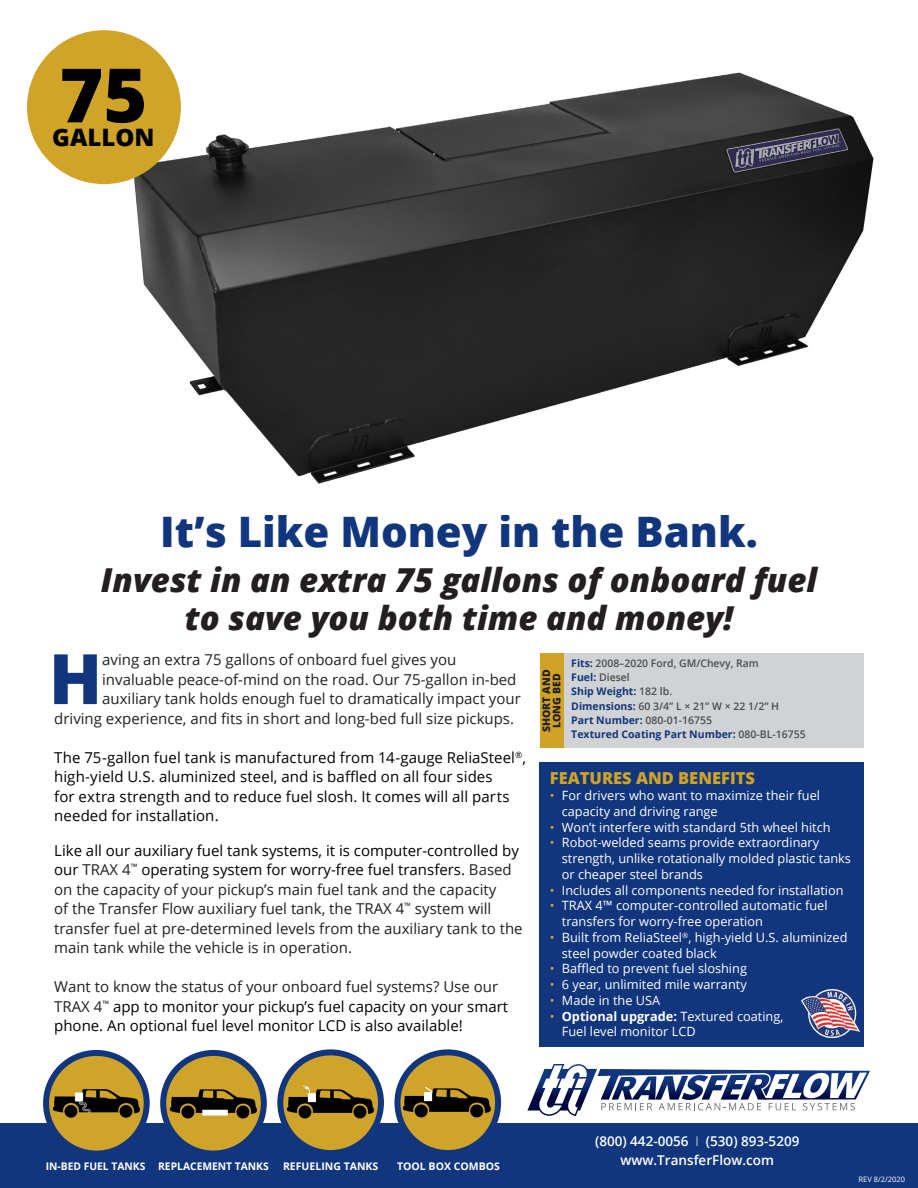
<style>
.page{position:relative;width:918px;height:1188px;background:#fff}
.page>*{position:absolute;margin:0;border:0;box-sizing:border-box;transform-origin:0 0}
.t1{font:800 75px "Open Sans";color:#000}
.t2{font:800 69.6px "Open Sans";color:#11367e}
.t3{font:800 42px "Open Sans";color:#11367e}
.t4{font:italic 800 33px/37.5px "Open Sans";color:#231f20;text-align:center}
.t5{font:800 24px "Open Sans";color:#000}
.t6{font:800 16.5px "Open Sans";color:#d0a328}
.t7{font:15px/19.5px "Open Sans";color:#231f20}
.t8{font:15px/19.5px "Open Sans";color:#000}
.t9{font:600 13.5px/19.5px "Open Sans";color:#fff;text-align:center}
.t10{font:12.75px/15.8px "Open Sans";color:#fff}
.t11{font:600 10.5px/14.2px "Open Sans";color:#4b4c4d}
.t12{font:700 10.5px "Open Sans";color:#fff}
.t13{font:800 10.5px/10.5px "Open Sans";color:#231f20;text-align:center}
.t14{font:7.5px "Open Sans";color:#fff}
.s1{color:#000}
.s2{color:#231f20}
.s3{font-weight:700;color:#11367e}
.s4{color:#d0a328}
.s5{font-weight:700}
.s6{font-weight:300}
</style>
<div class="page">
<div style="left:541px;top:654px;width:323px;height:94px;background:#d1d2d4"></div>
<div style="left:540px;top:762px;width:324px;height:284px;background:#11367e"></div>
<div style="left:0;top:1123px;width:918px;height:65px;background:#11367e"></div>
<img style="left:284px;top:1054px;width:98px;height:95px">
<img style="left:162px;top:1052px;width:103px;height:98px">
<img style="left:401px;top:1054px;width:97px;height:95px">
<svg style="left:527px;top:1064px;width:343px;height:53px"></svg>
<div style="left:160px;top:1050px;width:107px;height:107px;border:6px solid #11367e;border-radius:50%"></div>
<div style="left:277px;top:1049px;width:107px;height:107px;border:6px solid #11367e;border-radius:50%"></div>
<div style="left:394px;top:1049px;width:107px;height:107px;border:6px solid #11367e;border-radius:50%"></div>
<img style="left:79px;top:30px;width:795px;height:454px">
<img style="left:46px;top:1052px;width:100px;height:98px">
<div style="left:43px;top:1050px;width:107px;height:107px;border:6px solid #11367e;border-radius:50%"></div>
<div style="left:540px;top:654px;width:23px;height:94px;background:#d0a328"></div>
<div style="left:27px;top:30px;width:154px;height:154px;background:#cfa429;border-radius:50%"></div>
<img style="left:802px;top:990px;width:58px;height:47px">
<h1 class="t1" style="left:59px;top:38px;width:89px">75</h1>
<h3 class="t5" style="left:52px;top:119px;width:104px">GALLON</h3>
<h3 class="t3" style="left:160px;top:500px;width:599px">It’s Like Money in the Bank.</h3>
<h3 class="t4" style="left:101px;top:560px;width:718px">Invest in an extra 75 gallons of onboard fuel to save you both time and money!</h3>
<h2 class="t2" style="left:49px;top:626px;width:55px">H</h2>
<p class="t7" style="left:102px;top:650px;width:356px">aving an extra 75 gallons of onboard fuel gives you</p>
<p class="t7" style="left:102px;top:669px;width:416px">invaluable peace-of-mind on the road. Our 75-gallon in-bed</p>
<p class="t7" style="left:102px;top:689px;width:420px">auxiliary tank holds enough fuel to dramatically impact your</p>
<p class="t7" style="left:54px;top:708px;width:461px">driving experience, and fits in short and long-bed full size pickups.</p>
<p class="t8" style="left:54px;top:747px;width:473px">The 75-gallon fuel tank is manufactured from 14-gauge ReliaSteel<sup>®</sup>, high-yield U.S. aluminized steel, and is baffled on all four sides<br>for extra strength and to reduce fuel slosh. It comes will all parts needed for installation.</p>
<p class="t7" style="left:54px;top:840px;width:470px"><span class="s1">Like all our auxiliary fuel tank systems, it is computer-controlled by our</span> TRAX 4<sup>™</sup> <span class="s1">operating system for worry-free fuel transfers.</span> Based on the capacity of your pickup’s main fuel tank and the capacity<br>of the Transfer Flow auxiliary fuel tank, the TRAX 4<sup>™</sup> system will transfer fuel at pre-determined levels from the auxiliary tank to the main tank while the vehicle is in operation.</p>
<p class="t8" style="left:54px;top:977px;width:455px"><span class="s2">Want to know the status of your onboard fuel systems? Use our<br>TRAX 4</span><sup>™</sup> app to monitor your pickup’s fuel capacity on your smart phone. An optional fuel level monitor LCD is also available!</p>
<p class="t13" style="left:541px;top:732px;width:64px;rotate:-90deg">SHORT AND<br>LONG BED</p>
<p class="t11" style="left:571px;top:656px;width:236px"><span class="s3">Fits:</span> 2008–2020 Ford, GM/Chevy, Ram<br><span class="s3">Fuel:</span> Diesel<br><span class="s3">Ship Weight:</span> 182 lb.<br><span class="s3">Dimensions:</span> 60 3/4” L × 21” W × 22 1/2” H<br><span class="s3">Part Number:</span> 080-01-16755<br><span class="s3">Textured Coating Part Number:</span> 080-BL-16755</p>
<p class="t6" style="left:550px;top:766px;width:207px">FEATURES AND BENEFITS</p>
<p class="t10" style="left:562px;top:787px;width:260px;text-indent:-12px"><span class="s4">•</span> For drivers who want to maximize their fuel capacity and driving range</p>
<p class="t10" style="left:550px;top:819px;width:282px"><span class="s4">•</span> Won’t interfere with standard 5th wheel hitch</p>
<p class="t10" style="left:562px;top:834px;width:291px;text-indent:-12px"><span class="s4">•</span> Robot-welded seams provide extraordinary strength, unlike rotationally molded plastic tanks or cheaper steel brands</p>
<p class="t10" style="left:550px;top:882px;width:295px"><span class="s4">•</span> Includes all components needed for installation</p>
<p class="t10" style="left:562px;top:897px;width:267px;text-indent:-12px"><span class="s4">•</span> TRAX 4™ computer-controlled automatic fuel transfers for worry-free operation</p>
<p class="t10" style="left:562px;top:929px;width:287px;text-indent:-12px"><span class="s4">•</span> Built from ReliaSteel<sup>®</sup>, high-yield U.S. aluminized steel powder coated black</p>
<p class="t10" style="left:550px;top:960px;width:199px"><span class="s4">•</span> Baffled to prevent fuel sloshing</p>
<p class="t10" style="left:550px;top:976px;width:198px"><span class="s4">•</span> 6 year, unlimited mile warranty</p>
<p class="t10" style="left:550px;top:992px;width:112px"><span class="s4">•</span> Made in the USA</p>
<p class="t10" style="left:562px;top:1008px;width:223px;text-indent:-12px"><span class="s4">•</span> <span class="s5">Optional upgrade:</span> Textured coating,<br>Fuel level monitor LCD</p>
<p class="t12" style="left:46px;top:1158px;width:101px">IN-BED FUEL TANKS</p>
<p class="t12" style="left:158px;top:1158px;width:112px">REPLACEMENT TANKS</p>
<p class="t12" style="left:283px;top:1158px;width:97px">REFUELING TANKS</p>
<p class="t12" style="left:397px;top:1158px;width:104px">TOOL BOX COMBOS</p>
<p class="t9" style="left:595px;top:1131px;width:206px">(800) 442-0056 <span class="s6">I</span> (530) 893-5209 www.TransferFlow.com</p>
<p class="t14" style="left:859px;top:1174px;width:48px">REV 8/2/2020</p>
</div>
